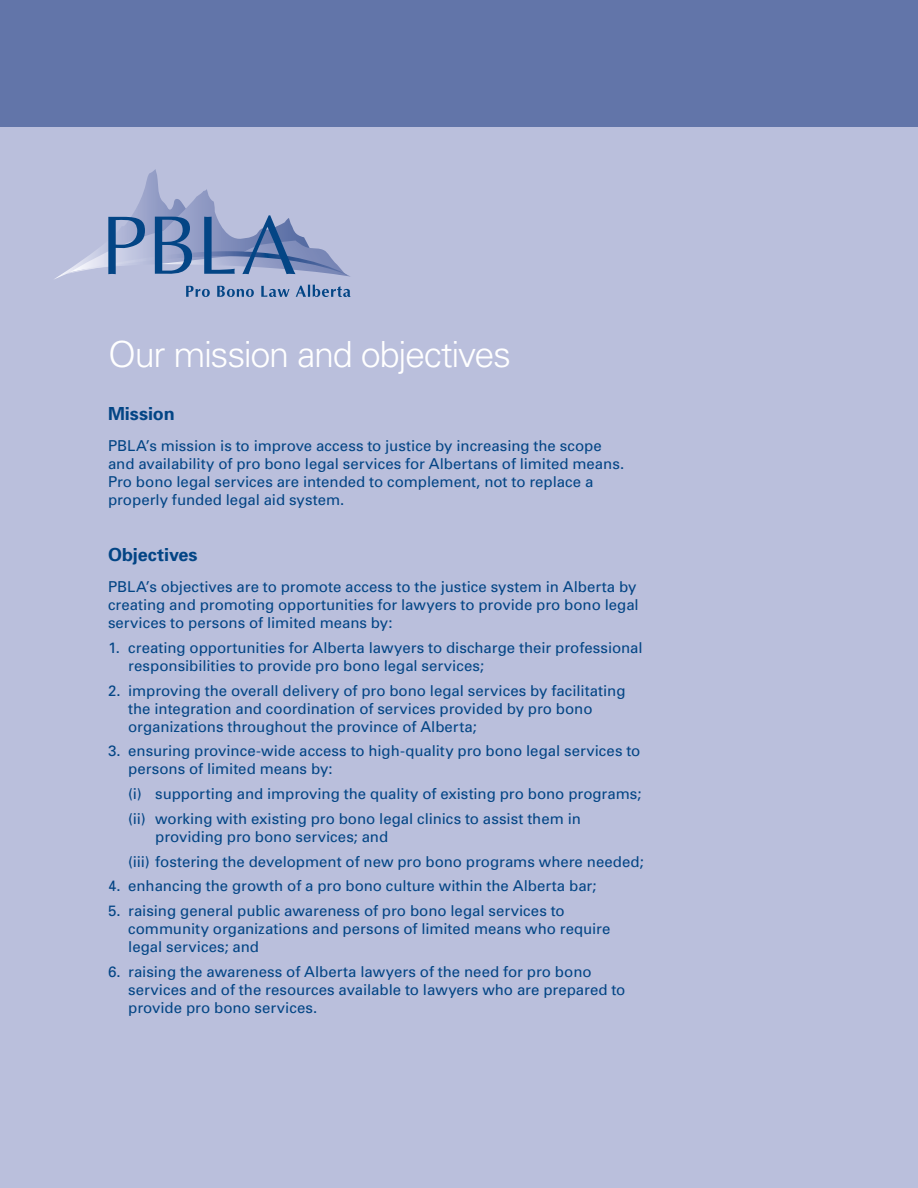
<style>
.page{position:relative;width:918px;height:1188px;background:#6275a9}
.page>*{position:absolute;margin:0;border:0;box-sizing:border-box;transform-origin:0 0}
.t1{font:300 36px "Univers";letter-spacing:-.035em;color:#fff}
.t2{font:700 18px "Univers";letter-spacing:-.005em;color:#034585}
.t3{font:15px/18px "Univers";color:#034585}
</style>
<div class="page">
<div style="left:0;top:128px;width:918px;height:1060px;background:#babfdc"></div>
<svg style="left:55px;top:169px;width:296px;height:128px"></svg>
<h1 class="t1" style="left:108px;top:332px;width:405px">Our mission and objectives</h1>
<p class="t2" style="left:108px;top:402px;width:68px">Mission</p>
<p class="t3" style="left:108px;top:437px;width:518px">PBLA’s mission is to improve access to justice by increasing the scope and availability of pro bono legal services for Albertans of limited means.<br>Pro bono legal services are intended to complement, not to replace a properly funded legal aid system.</p>
<p class="t2" style="left:108px;top:543px;width:91px">Objectives</p>
<p class="t3" style="left:108px;top:578px;width:532px">PBLA’s objectives are to promote access to the justice system in Alberta by creating and promoting opportunities for lawyers to provide pro bono legal services to persons of limited means by:</p>
<p class="t3" style="left:128px;top:638px;width:516px;text-indent:-20px">1. creating opportunities for Alberta lawyers to discharge their professional responsibilities to provide pro bono legal services;</p>
<p class="t3" style="left:128px;top:681px;width:499px;text-indent:-20px">2. improving the overall delivery of pro bono legal services by facilitating the integration and coordination of services provided by pro bono organizations throughout the province of Alberta;</p>
<p class="t3" style="left:128px;top:742px;width:514px;text-indent:-20px">3. ensuring province-wide access to high-quality pro bono legal services to persons of limited means by:</p>
<p class="t3" style="left:128px;top:781px;width:515px;line-height:24.8px">(i) supporting and improving the quality of existing pro bono programs; (ii) working with existing pro bono legal clinics to assist them in</p>
<p class="t3" style="left:128px;top:824px;width:517px;line-height:24.8px;text-indent:27px">providing pro bono services; and<br>(iii) fostering the development of new pro bono programs where needed;</p>
<p class="t3" style="left:108px;top:877px;width:490px">4. enhancing the growth of a pro bono culture within the Alberta bar;</p>
<p class="t3" style="left:128px;top:902px;width:484px;text-indent:-20px">5. raising general public awareness of pro bono legal services to community organizations and persons of limited means who require legal services; and</p>
<p class="t3" style="left:128px;top:962px;width:499px;text-indent:-20px">6. raising the awareness of Alberta lawyers of the need for pro bono services and of the resources available to lawyers who are prepared to provide pro bono services.</p>
</div>
